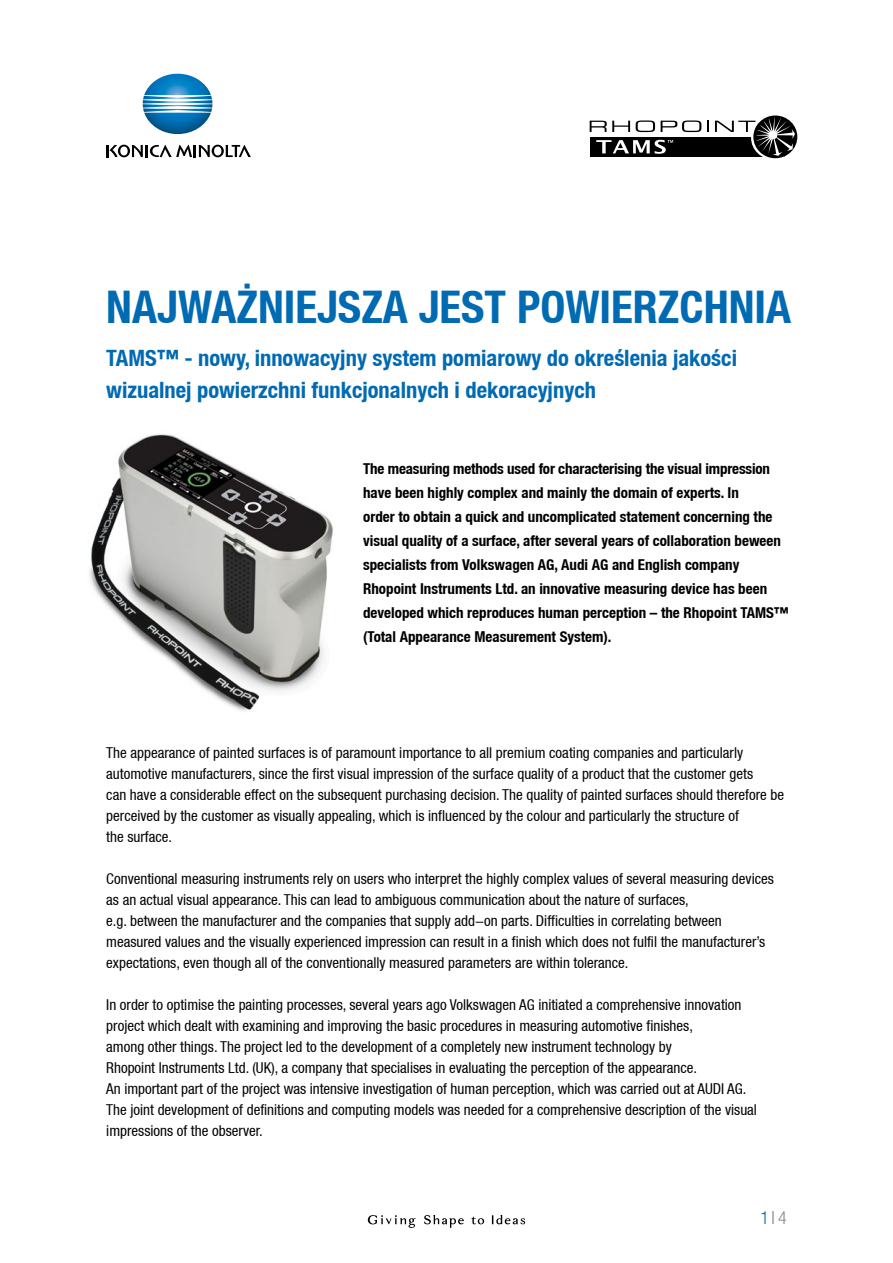
<style>
.page{position:relative;width:893px;height:1263px;background:#fff}
.page>*{position:absolute;margin:0;border:0;box-sizing:border-box;transform-origin:0 0}
.t1{font:700 condensed 45px "Helvetica KM";color:#006ab2}
.t2{font:700 condensed 22.5px "Helvetica KM";color:#006ab2}
.t3{font:300 condensed 18px "Helvetica KM";color:#006ab2}
.t4{font:condensed 15px/21px "Helvetica KM";color:#000}
.t5{font:700 condensed 15px/24px "Helvetica KM";color:#000}
.s1{font-weight:400;color:#878787}
.s2{color:#878787}
</style>
<div class="page">
<svg style="left:424px;top:1215px;width:40px;height:13px"></svg>
<svg style="left:492px;top:1215px;width:33px;height:9px"></svg>
<svg style="left:368px;top:1215px;width:47px;height:13px"></svg>
<svg style="left:471px;top:1216px;width:13px;height:8px"></svg>
<img style="left:89px;top:434px;width:244px;height:277px">
<img style="left:143px;top:74px;width:69px;height:60px">
<svg style="left:106px;top:145px;width:145px;height:12px"></svg>
<div style="left:590px;top:137px;width:194px;height:19px;background:#000"></div>
<svg style="left:590px;top:121px;width:40px;height:11px"></svg>
<svg style="left:636px;top:121px;width:19px;height:11px"></svg>
<svg style="left:661px;top:121px;width:40px;height:11px"></svg>
<svg style="left:707px;top:121px;width:2px;height:11px"></svg>
<svg style="left:751px;top:116px;width:45px;height:43px"></svg>
<div style="left:753px;top:116px;width:44px;height:42px;background:#000;border-radius:50%"></div>
<svg style="left:715px;top:117px;width:80px;height:39px"></svg>
<svg style="left:596px;top:140px;width:77px;height:14px"></svg>
<p class="t1" style="left:106px;top:279px;width:686px">NAJWAŻNIEJSZA JEST POWIERZCHNIA</p>
<p class="t2" style="left:106px;top:344px;width:632px">TAMS™ - nowy, innowacyjny system pomiarowy do określenia jakości</p>
<p class="t2" style="left:106px;top:376px;width:491px">wizualnej powierzchni funkcjonalnych i dekoracyjnych</p>
<p class="t5" style="left:363px;top:456px;width:408px">The measuring methods used for characterising the visual impression have been highly complex and mainly the domain of experts. In</p>
<p class="t5" style="left:363px;top:504px;width:411px">order to obtain a quick and uncomplicated statement concerning the</p>
<p class="t5" style="left:363px;top:528px;width:419px">visual quality of a surface, after several years of collaboration beween</p>
<p class="t5" style="left:363px;top:552px;width:378px">specialists from Volkswagen AG, Audi AG and English company</p>
<p class="t5" style="left:363px;top:576px;width:427px">Rhopoint Instruments Ltd. an innovative measuring device has been developed which reproduces human perception – the Rhopoint TAMS™ (Total Appearance Measurement System).</p>
<p class="t4" style="left:106px;top:742px;width:638px">The appearance of painted surfaces is of paramount importance to all premium coating companies and particularly</p>
<p class="t4" style="left:106px;top:763px;width:648px">automotive manufacturers, since the first visual impression of the surface quality of a product that the customer gets</p>
<p class="t4" style="left:106px;top:784px;width:679px">can have a considerable effect on the subsequent purchasing decision. The quality of painted surfaces should therefore be perceived by the customer as visually appealing, which is influenced by the colour and particularly the structure of</p>
<p class="t4" style="left:106px;top:826px;width:67px">the surface.</p>
<p class="t4" style="left:106px;top:868px;width:669px">Conventional measuring instruments rely on users who interpret the highly complex values of several measuring devices as an actual visual appearance. This can lead to ambiguous communication about the nature of surfaces,</p>
<p class="t4" style="left:106px;top:910px;width:617px">e.g. between the manufacturer and the companies that supply add-on parts. Difficulties in correlating between</p>
<p class="t4" style="left:106px;top:931px;width:660px">measured values and the visually experienced impression can result in a finish which does not fulfil the manufacturer’s expectations, even though all of the conventionally measured parameters are within tolerance.</p>
<p class="t4" style="left:106px;top:994px;width:637px">In order to optimise the painting processes, several years ago Volkswagen AG initiated a comprehensive innovation</p>
<p class="t4" style="left:106px;top:1015px;width:588px">project which dealt with examining and improving the basic procedures in measuring automotive finishes,</p>
<p class="t4" style="left:106px;top:1036px;width:567px">among other things. The project led to the development of a completely new instrument technology by</p>
<p class="t4" style="left:106px;top:1057px;width:592px">Rhopoint Instruments Ltd. (UK), a company that specialises in evaluating the perception of the appearance.</p>
<p class="t4" style="left:106px;top:1078px;width:642px">An important part of the project was intensive investigation of human perception, which was carried out at AUDI AG.</p>
<p class="t4" style="left:106px;top:1099px;width:652px">The joint development of definitions and computing models was needed for a comprehensive description of the visual impressions of the observer.</p>
<p class="t3" style="left:760px;top:1208px;width:28px">1<span class="s1">|</span> <span class="s2">4</span></p>
</div>
